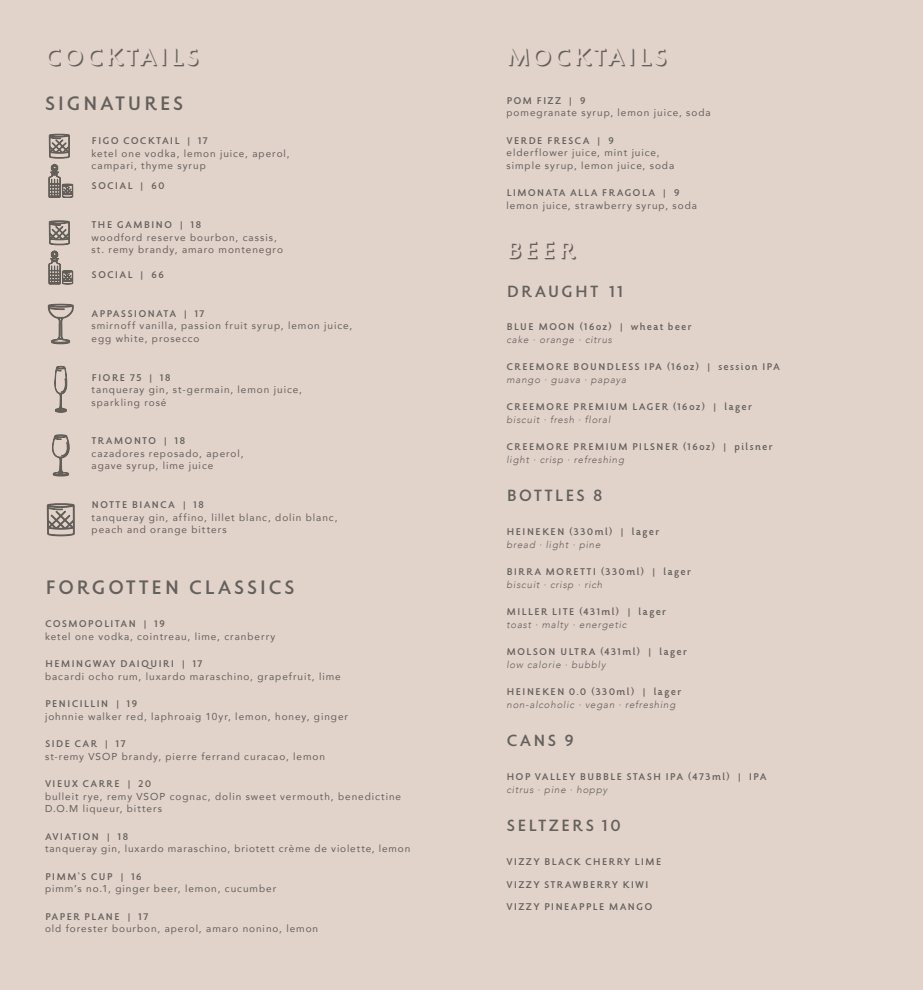
<style>
.page{position:relative;width:923px;height:990px;background:#fff}
.page>*{position:absolute;margin:0;border:0;box-sizing:border-box;transform-origin:0 0}
.mocktails__title{font:27.5px "Strato Eclisse";letter-spacing:.095em;color:#64605b}
.beer__title{font:27.5px "Strato Eclisse";color:#64605b}
.head{font:22.5px "Strato Roman";letter-spacing:.085em;color:#64605b}
.description{font:18.75px "Strato Roman";letter-spacing:.085em;color:#64605b}
.subhead{font:18.75px "Strato Roman";letter-spacing:.085em;color:#64605b}
.subhead-2{font:11.25px "Strato Roman";letter-spacing:.085em;color:#64605b}
.body{font:11.25px "Strato Roman";letter-spacing:.09em;color:#64605b}
.body-2{font:10px/12.5px "Avenir";letter-spacing:.095em;color:#64605b}
.description-2{font:italic 300 9.75px "Avenir";letter-spacing:.08em;color:#64605b}
.subhead-3{font:italic 300 9.75px "Avenir";letter-spacing:.08em;color:#64605b}
</style>
<div class="page">
<div style="left:0;top:0;width:922px;height:990px;background:#e1d2ca"></div>
<svg style="left:52px;top:435px;width:18px;height:42px"></svg>
<svg style="left:47px;top:503px;width:28px;height:33px"></svg>
<svg style="left:47px;top:134px;width:27px;height:279px"></svg>
<p class="mocktails__title" style="left:45px;top:44px;width:156px">COCKTAILS</p>
<p class="head" style="left:45px;top:93px;width:140px">SIGNATURES</p>
<p class="subhead-2" style="left:92px;top:136px;width:118px">FIGO COCKTAIL | 17</p>
<p class="body-2" style="left:92px;top:147px;width:199px">ketel one vodka, lemon juice, aperol, campari, thyme syrup</p>
<p class="body" style="left:92px;top:181px;width:75px">SOCIAL | 60</p>
<p class="body" style="left:92px;top:220px;width:111px">THE GAMBINO | 18</p>
<p class="body-2" style="left:92px;top:231px;width:193px">woodford reserve bourbon, cassis, st. remy brandy, amaro montenegro</p>
<p class="body" style="left:92px;top:270px;width:74px">SOCIAL | 66</p>
<p class="body" style="left:92px;top:308px;width:115px">APPASSIONATA | 17</p>
<p class="body-2" style="left:92px;top:319px;width:262px">smirnoff vanilla, passion fruit syrup, lemon juice, egg white, prosecco</p>
<p class="body" style="left:92px;top:372px;width:81px">FIORE 75 | 18</p>
<p class="body-2" style="left:92px;top:383px;width:212px">tanqueray gin, st-germain, lemon juice, sparkling rosé</p>
<p class="body" style="left:92px;top:436px;width:95px">TRAMONTO | 18</p>
<p class="body-2" style="left:92px;top:447px;width:153px">cazadores reposado, aperol, agave syrup, lime juice</p>
<p class="body" style="left:92px;top:500px;width:114px">NOTTE BIANCA | 18</p>
<p class="body-2" style="left:92px;top:511px;width:247px">tanqueray gin, affino, lillet blanc, dolin blanc, peach and orange bitters</p>
<p class="head" style="left:45px;top:577px;width:251px">FORGOTTEN CLASSICS</p>
<p class="subhead-2" style="left:45px;top:619px;width:122px">COSMOPOLITAN | 19</p>
<p class="body-2" style="left:45px;top:630px;width:232px">ketel one vodka, cointreau, lime, cranberry</p>
<p class="subhead-2" style="left:45px;top:659px;width:159px">HEMINGWAY DAIQUIRI | 17</p>
<p class="body-2" style="left:45px;top:670px;width:297px">bacardi ocho rum, luxardo maraschino, grapefruit, lime</p>
<p class="subhead-2" style="left:45px;top:699px;width:94px">PENICILLIN | 19</p>
<p class="body-2" style="left:45px;top:710px;width:304px">johnnie walker red, laphroaig 10yr, lemon, honey, ginger</p>
<p class="subhead-2" style="left:45px;top:739px;width:82px">SIDE CAR | 17</p>
<p class="body-2" style="left:45px;top:750px;width:281px">st-remy VSOP brandy, pierre ferrand curacao, lemon</p>
<p class="subhead-2" style="left:45px;top:779px;width:108px">VIEUX CARRE | 20</p>
<p class="body-2" style="left:45px;top:790px;width:358px">bulleit rye, remy VSOP cognac, dolin sweet vermouth, benedictine<br>D.O.M liqueur, bitters</p>
<p class="subhead-2" style="left:45px;top:831px;width:85px">AVIATION | 18</p>
<p class="body-2" style="left:45px;top:842px;width:367px">tanqueray gin, luxardo maraschino, briotett crème de violette, lemon</p>
<p class="subhead-2" style="left:45px;top:871px;width:98px">PIMM’S CUP | 16</p>
<p class="body-2" style="left:45px;top:882px;width:233px">pimm’s no.1, ginger beer, lemon, cucumber</p>
<p class="subhead-2" style="left:45px;top:911px;width:105px">PAPER PLANE | 17</p>
<p class="body-2" style="left:45px;top:922px;width:275px">old forester bourbon, aperol, amaro nonino, lemon</p>
<p class="mocktails__title" style="left:506px;top:44px;width:162px">MOCKTAILS</p>
<p class="subhead-2" style="left:506px;top:95px;width:81px">POM FIZZ | 9</p>
<p class="body-2" style="left:506px;top:106px;width:206px">pomegranate syrup, lemon juice, soda</p>
<p class="subhead-2" style="left:506px;top:135px;width:109px">VERDE FRESCA | 9</p>
<p class="body-2" style="left:506px;top:146px;width:169px">elderflower juice, mint juice, simple syrup, lemon juice, soda</p>
<p class="subhead-2" style="left:506px;top:188px;width:175px">LIMONATA ALLA FRAGOLA | 9</p>
<p class="body-2" style="left:506px;top:199px;width:192px">lemon juice, strawberry syrup, soda</p>
<p class="beer__title" style="left:506px;top:237px;width:70px">BEER</p>
<p class="description" style="left:506px;top:283px;width:118px">DRAUGHT 11</p>
<p class="subhead-2" style="left:506px;top:322px;width:186px">BLUE MOON (16oz) | wheat beer</p>
<p class="description-2" style="left:506px;top:334px;width:107px">cake · orange · citrus</p>
<p class="subhead-2" style="left:506px;top:362px;width:275px">CREEMORE BOUNDLESS IPA (16oz) | session IPA</p>
<p class="description-2" style="left:506px;top:374px;width:121px">mango · guava · papaya</p>
<p class="subhead-2" style="left:506px;top:402px;width:247px">CREEMORE PREMIUM LAGER (16oz) | lager</p>
<p class="description-2" style="left:506px;top:414px;width:105px">biscuit · fresh · floral</p>
<p class="subhead-2" style="left:506px;top:442px;width:267px">CREEMORE PREMIUM PILSNER (16oz) | pilsner</p>
<p class="subhead-3" style="left:506px;top:454px;width:119px">light · crisp · refreshing</p>
<p class="subhead" style="left:506px;top:487px;width:98px">BOTTLES 8</p>
<p class="subhead-2" style="left:506px;top:527px;width:154px">HEINEKEN (330ml) | lager</p>
<p class="description-2" style="left:506px;top:539px;width:95px">bread · light · pine</p>
<p class="subhead-2" style="left:506px;top:567px;width:186px">BIRRA MORETTI (330ml) | lager</p>
<p class="description-2" style="left:506px;top:579px;width:97px">biscuit · crisp · rich</p>
<p class="subhead-2" style="left:506px;top:607px;width:161px">MILLER LITE (431ml) | lager</p>
<p class="description-2" style="left:506px;top:619px;width:122px">toast · malty · energetic</p>
<p class="subhead-2" style="left:506px;top:647px;width:182px">MOLSON ULTRA (431ml) | lager</p>
<p class="description-2" style="left:506px;top:659px;width:100px">low calorie · bubbly</p>
<p class="subhead-2" style="left:506px;top:687px;width:176px">HEINEKEN 0.0 (330ml) | lager</p>
<p class="description-2" style="left:506px;top:699px;width:170px">non-alcoholic · vegan · refreshing</p>
<p class="description" style="left:506px;top:732px;width:69px">CANS 9</p>
<p class="subhead-2" style="left:506px;top:772px;width:262px">HOP VALLEY BUBBLE STASH IPA (473ml) | IPA</p>
<p class="description-2" style="left:506px;top:784px;width:102px">citrus · pine · hoppy</p>
<p class="description" style="left:506px;top:817px;width:116px">SELTZERS 10</p>
<p class="subhead-2" style="left:506px;top:857px;width:157px">VIZZY BLACK CHERRY LIME</p>
<p class="subhead-2" style="left:506px;top:879px;width:144px">VIZZY STRAWBERRY KIWI</p>
<p class="subhead-2" style="left:506px;top:902px;width:147px">VIZZY PINEAPPLE MANGO</p>
</div>
